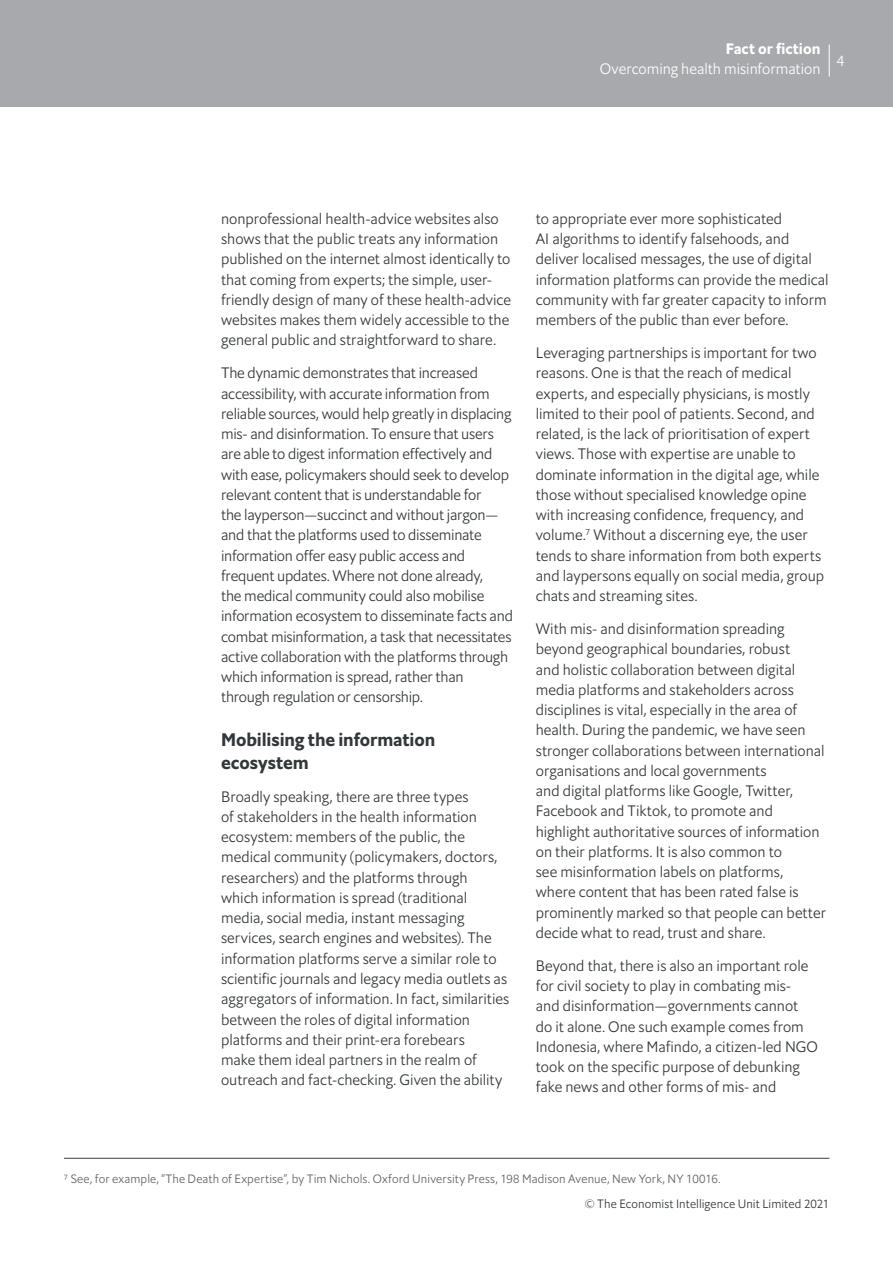
<style>
.page{position:relative;width:893px;height:1263px;background:#fff}
.page>*{position:absolute;margin:0;border:0;box-sizing:border-box;transform-origin:0 0}
.t1{font:700 18px/22.5px "Econ Sans OS";letter-spacing:-.005em;color:#323739}
.t2{font:15px/20.2px "Econ Sans Lig";color:#323739}
.t3{font:15px "Econ Sans Lig";color:#fff}
.t4{font:15px "Econ Sans Bol";letter-spacing:.005em;color:#fff}
.t5{font:12px "Econ Sans Lig";letter-spacing:.01em;color:#636366}
.t6{font:12px "Econ Sans Lig";letter-spacing:.005em;color:#323739}
</style>
<div class="page">
<div style="left:0;top:0;width:893px;height:106px;background:#a8a9ad"></div>
<hr style="left:829px;top:45px;width:1px;height:32px;background:#fff">
<hr style="left:64px;top:1158px;width:765px;height:1px;background:#3e3e3f">
<p class="t4" style="left:726px;top:39px;width:96px">Fact or fiction</p>
<p class="t3" style="left:600px;top:59px;width:222px">Overcoming health misinformation</p>
<p class="t3" style="left:836px;top:51px;width:9px">4</p>
<p class="t2" style="left:221px;top:208px;width:291px">nonprofessional health-advice websites also shows that the public treats any information published on the internet almost identically to that coming from experts; the simple, user&shy;friendly design of many of these health-advice websites makes them widely accessible to the general public and straightforward to share.</p>
<p class="t2" style="left:221px;top:363px;width:293px">The dynamic demonstrates that increased accessibility, with accurate information from reliable sources, would help greatly in displacing mis- and disinformation. To ensure that users are able to digest information effectively and with ease, policymakers should seek to develop relevant content that is understandable for<br>the layperson—succinct and without jargon— and that the platforms used to disseminate information offer easy public access and frequent updates. Where not done already,<br>the medical community could also mobilise information ecosystem to disseminate facts and combat misinformation, a task that necessitates active collaboration with the platforms through which information is spread, rather than through regulation or censorship.</p>
<p class="t1" style="left:221px;top:729px;width:216px">Mobilising the information ecosystem</p>
<p class="t2" style="left:221px;top:786px;width:290px">Broadly speaking, there are three types<br>of stakeholders in the health information ecosystem: members of the public, the medical community (policymakers, doctors, researchers) and the platforms through<br>which information is spread (traditional media, social media, instant messaging services, search engines and websites). The information platforms serve a similar role to scientific journals and legacy media outlets as aggregators of information. In fact, similarities between the roles of digital information platforms and their print-era forebears<br>make them ideal partners in the realm of outreach and fact-checking. Given the ability</p>
<p class="t2" style="left:536px;top:208px;width:294px">to appropriate ever more sophisticated<br>AI algorithms to identify falsehoods, and deliver localised messages, the use of digital information platforms can provide the medical community with far greater capacity to inform members of the public than ever before.</p>
<p class="t2" style="left:536px;top:343px;width:290px">Leveraging partnerships is important for two reasons. One is that the reach of medical experts, and especially physicians, is mostly limited to their pool of patients. Second, and related, is the lack of prioritisation of expert views. Those with expertise are unable to dominate information in the digital age, while those without specialised knowledge opine with increasing confidence, frequency, and volume.<sup>7</sup> Without a discerning eye, the user tends to share information from both experts and laypersons equally on social media, group chats and streaming sites.</p>
<p class="t2" style="left:536px;top:619px;width:292px">With mis- and disinformation spreading beyond geographical boundaries, robust<br>and holistic collaboration between digital media platforms and stakeholders across disciplines is vital, especially in the area of health. During the pandemic, we have seen stronger collaborations between international organisations and local governments<br>and digital platforms like Google, Twitter, Facebook and Tiktok, to promote and highlight authoritative sources of information on their platforms. It is also common to<br>see misinformation labels on platforms, where content that has been rated false is prominently marked so that people can better decide what to read, trust and share.</p>
<p class="t2" style="left:536px;top:955px;width:284px">Beyond that, there is also an important role for civil society to play in combating mis&shy;and disinformation—governments cannot do it alone. One such example comes from Indonesia, where Mafindo, a citizen-led NGO took on the specific purpose of debunking fake news and other forms of mis- and</p>
<p class="t5" style="left:64px;top:1171px;width:658px">7 See, for example, “The Death of Expertise”, by Tim Nichols. Oxford University Press, 198 Madison Avenue, New York, NY 10016.</p>
<p class="t6" style="left:585px;top:1196px;width:246px">© The Economist Intelligence Unit Limited 2021</p>
</div>
